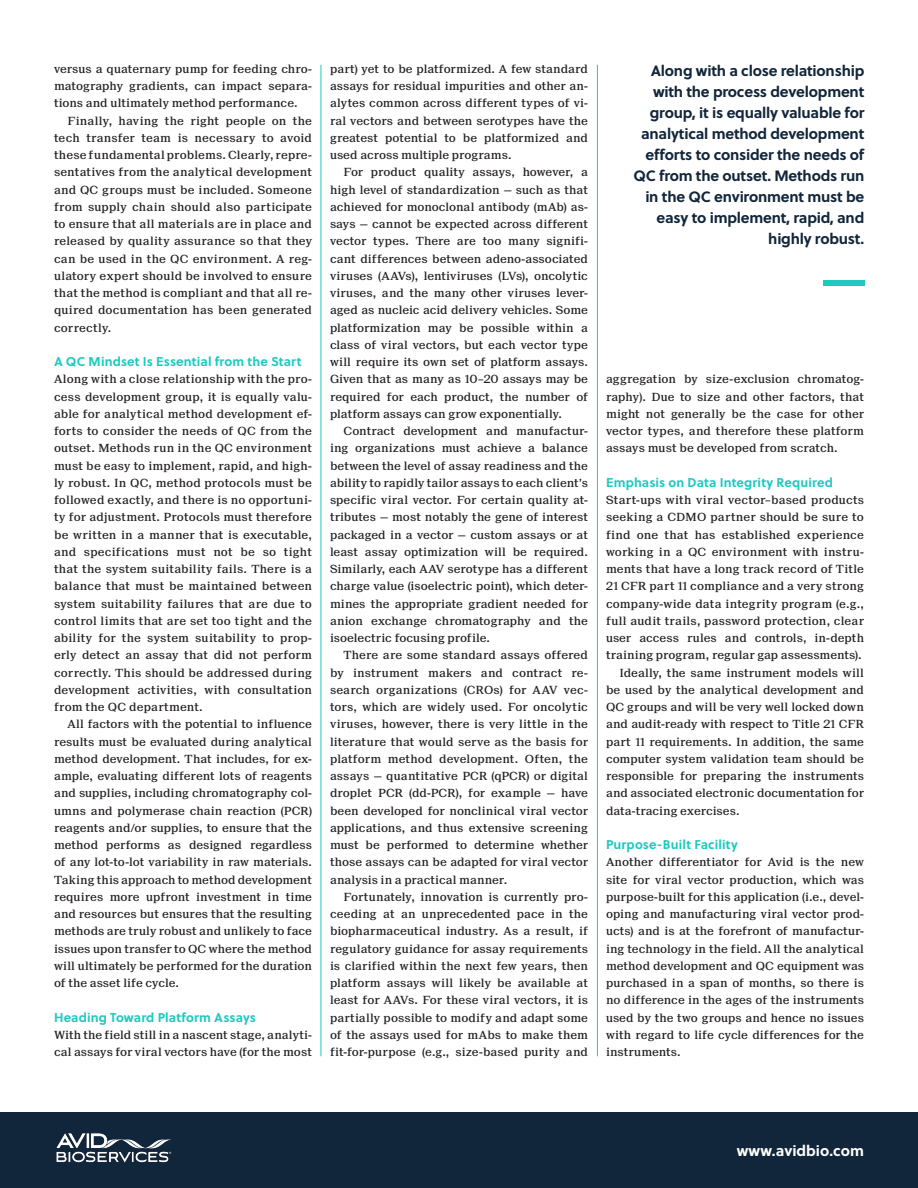
<style>
.page{position:relative;width:918px;height:1188px;background:#fff}
.page>*{position:absolute;margin:0;border:0;box-sizing:border-box;transform-origin:0 0}
.t1{font:700 15px/21px "Soleil";letter-spacing:-.015em;color:#12263b;text-align:right}
.t2{font:700 15px "Soleil";color:#fff}
.Subhead{font:700 12.75px "Soleil";letter-spacing:.01em;color:#1fc9c0}
.Bodycopy_just{font:700 12.75px "Soleil";letter-spacing:.01em;color:#1fc9c0}
.Bodycopy_just-2{font:500 11.25px/17.2px "Suisse Neue";letter-spacing:.005em;color:#231f20;text-align:justify}
</style>
<div class="page">
<div style="left:0;top:1112px;width:918px;height:76px;background:#12263b"></div>
<img style="left:56px;top:1133px;width:116px;height:30px">
<div style="left:823px;top:280px;width:41px;height:6px;background:#1fc9c0"></div>
<hr style="left:321px;top:65px;width:1px;height:991px;background:#1fc9c0">
<hr style="left:597px;top:65px;width:1px;height:991px;background:#1fc9c0">
<p class="Bodycopy_just-2" style="left:54px;top:60px;width:259px">versus a quaternary pump for feeding chro&shy;matography gradients, can impact separa&shy;tions and ultimately method performance.</p>
<p class="Bodycopy_just-2" style="left:54px;top:112px;width:260px;text-indent:14px">Finally, having the right people on the tech transfer team is necessary to avoid these fundamental problems. Clearly, repre&shy;sentatives from the analytical development and QC groups must be included. Someone from supply chain should also participate to ensure that all materials are in place and released by quality assurance so that they can be used in the QC environment. A reg&shy;ulatory expert should be involved to ensure that the method is compliant and that all re&shy;quired documentation has been generated correctly.</p>
<p class="Subhead" style="left:54px;top:352px;width:249px">A QC Mindset Is Essential from the Start</p>
<p class="Bodycopy_just-2" style="left:54px;top:371px;width:260px">Along with a close relationship with the pro&shy;cess development group, it is equally valu&shy;able for analytical method development ef&shy;forts to consider the needs of QC from the outset. Methods run in the QC environment must be easy to implement, rapid, and high&shy;ly robust. In QC, method protocols must be followed exactly, and there is no opportuni&shy;ty for adjustment. Protocols must therefore be written in a manner that is executable, and specifications must not be so tight that the system suitability fails. There is a balance that must be maintained between system suitability failures that are due to control limits that are set too tight and the ability for the system suitability to prop&shy;erly detect an assay that did not perform correctly. This should be addressed during development activities, with consultation from the QC department.</p>
<p class="Bodycopy_just-2" style="left:54px;top:716px;width:260px;text-indent:14px">All factors with the potential to influence results must be evaluated during analytical method development. That includes, for ex&shy;ample, evaluating different lots of reagents and supplies, including chromatography col&shy;umns and polymerase chain reaction (PCR) reagents and/or supplies, to ensure that the method performs as designed regardless of any lot-to-lot variability in raw materials.<br>Taking this approach to method development requires more upfront investment in time and resources but ensures that the resulting methods are truly robust and unlikely to face issues upon transfer to QC where the method will ultimately be performed for the duration of the asset life cycle.</p>
<p class="Subhead" style="left:54px;top:1007px;width:203px">Heading Toward Platform Assays</p>
<p class="Bodycopy_just-2" style="left:54px;top:1026px;width:259px">With the field still in a nascent stage, analyti&shy;cal assays for viral vectors have (for the most</p>
<p class="Bodycopy_just-2" style="left:330px;top:60px;width:260px">part) yet to be platformized. A few standard assays for residual impurities and other an&shy;alytes common across different types of vi&shy;ral vectors and between serotypes have the greatest potential to be platformized and used across multiple programs.</p>
<p class="Bodycopy_just-2" style="left:330px;top:164px;width:260px;text-indent:14px">For product quality assays, however, a high level of standardization — such as that achieved for monoclonal antibody (mAb) as&shy;says — cannot be expected across different vector types. There are too many signifi&shy;cant differences between adeno-associated viruses (AAVs), lentiviruses (LVs), oncolytic viruses, and the many other viruses lever&shy;aged as nucleic acid delivery vehicles. Some platformization may be possible within a class of viral vectors, but each vector type will require its own set of platform assays.<br>Given that as many as 10–20 assays may be required for each product, the number of platform assays can grow exponentially.</p>
<p class="Bodycopy_just-2" style="left:330px;top:423px;width:260px;text-indent:14px">Contract development and manufactur&shy;ing organizations must achieve a balance between the level of assay readiness and the ability to rapidly tailor assays to each client’s specific viral vector. For certain quality at&shy;tributes — most notably the gene of interest packaged in a vector — custom assays or at least assay optimization will be required.<br>Similarly, each AAV serotype has a different charge value (isoelectric point), which deter&shy;mines the appropriate gradient needed for anion exchange chromatography and the isoelectric focusing profile.</p>
<p class="Bodycopy_just-2" style="left:330px;top:647px;width:260px;text-indent:14px">There are some standard assays offered by instrument makers and contract re&shy;search organizations (CROs) for AAV vec&shy;tors, which are widely used. For oncolytic viruses, however, there is very little in the literature that would serve as the basis for platform method development. Often, the assays — quantitative PCR (qPCR) or digital droplet PCR (dd-PCR), for example — have been developed for nonclinical viral vector applications, and thus extensive screening must be performed to determine whether those assays can be adapted for viral vector analysis in a practical manner.</p>
<p class="Bodycopy_just-2" style="left:330px;top:888px;width:260px;text-indent:14px">Fortunately, innovation is currently pro&shy;ceeding at an unprecedented pace in the biopharmaceutical industry. As a result, if regulatory guidance for assay requirements is clarified within the next few years, then platform assays will likely be available at least for AAVs. For these viral vectors, it is partially possible to modify and adapt some of the assays used for mAbs to make them fit-for-purpose (e.g., size-based purity and</p>
<p class="t1" style="left:634px;top:59px;width:232px">Along with a close relationship with the process development group, it is equally valuable for analytical method development ef-forts to consider the needs of<br>QC from the outset. Methods run in the QC environment must be easy to implement, rapid, and highly robust.</p>
<p class="Bodycopy_just-2" style="left:606px;top:371px;width:260px">aggregation by size-exclusion chromatog&shy;raphy). Due to size and other factors, that might not generally be the case for other vector types, and therefore these platform assays must be developed from scratch.</p>
<p class="Bodycopy_just" style="left:606px;top:473px;width:229px">Emphasis on Data Integrity Required</p>
<p class="Bodycopy_just-2" style="left:606px;top:492px;width:260px">Start-ups with viral vector–based products seeking a CDMO partner should be sure to find one that has established experience working in a QC environment with instru&shy;ments that have a long track record of Title 21 CFR part 11 compliance and a very strong company-wide data integrity program (e.g., full audit trails, password protection, clear user access rules and controls, in-depth training program, regular gap assessments).</p>
<p class="Bodycopy_just-2" style="left:606px;top:664px;width:260px;text-indent:14px">Ideally, the same instrument models will be used by the analytical development and QC groups and will be very well locked down and audit-ready with respect to Title 21 CFR part 11 requirements. In addition, the same computer system validation team should be responsible for preparing the instruments and associated electronic documentation for data-tracing exercises.</p>
<p class="Subhead" style="left:606px;top:835px;width:133px">Purpose-Built Facility</p>
<p class="Bodycopy_just-2" style="left:606px;top:854px;width:260px">Another differentiator for Avid is the new site for viral vector production, which was purpose-built for this application (i.e., devel&shy;oping and manufacturing viral vector prod&shy;ucts) and is at the forefront of manufactur&shy;ing technology in the field. All the analytical method development and QC equipment was purchased in a span of months, so there is no difference in the ages of the instruments used by the two groups and hence no issues with regard to life cycle differences for the instruments.</p>
<p class="t2" style="left:737px;top:1139px;width:129px">www.avidbio.com</p>
</div>
